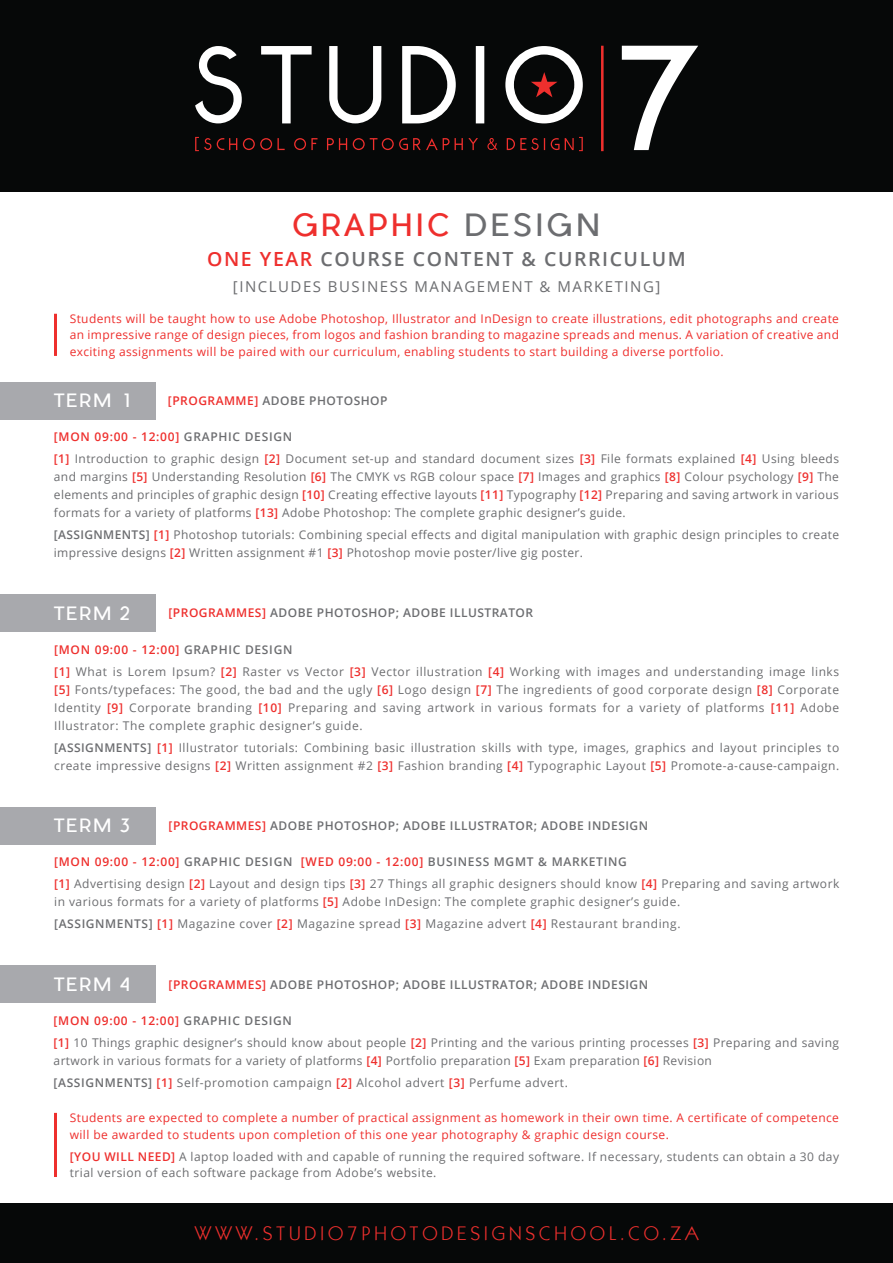
<style>
.page{position:relative;width:893px;height:1263px;background:#fff}
.page>*{position:absolute;margin:0;border:0;box-sizing:border-box;transform-origin:0 0}
.t1{font:30px "Pier Sans";letter-spacing:.08em;color:#ee2f2d}
.t2{font:19.8px "Kabel IT Cby BT";letter-spacing:.2em;color:#ee2f2d}
.t3{font:600 19.5px "Open Sans";letter-spacing:.08em;color:#6c6d70}
.t4{font:18px "Pier Sans";letter-spacing:.08em;color:#fff}
.t5{font:15px "Open Sans";letter-spacing:.1em;color:#6c6d70}
.t6{font:12px/18px "Open Sans";letter-spacing:.04em;color:#6c6d70}
.t7{font:12px/16.5px "Open Sans";letter-spacing:.035em;color:#ee2f2d}
.t8{font:600 12px "Open Sans";letter-spacing:.04em;color:#6c6d70}
.t9{font:600 12px "Open Sans";letter-spacing:.06em;color:#ee2f2d}
.s1{color:#6c6d70}
.s2{color:#ee2f2d}
.s3{font-weight:600;color:#ee2f2d}
.s4{font-weight:600}
</style>
<div class="page">
<div style="left:0;top:1203px;width:893px;height:60px;background:#060808"></div>
<div style="left:0;top:0;width:893px;height:192px;background:#060808"></div>
<svg style="left:195px;top:46px;width:388px;height:77px"></svg>
<hr style="left:601px;top:46px;width:3px;height:105px;background:#ee2f2d">
<svg style="left:621px;top:45px;width:77px;height:106px"></svg>
<svg style="left:195px;top:137px;width:90px;height:14px"></svg>
<svg style="left:294px;top:138px;width:23px;height:12px"></svg>
<svg style="left:327px;top:138px;width:151px;height:12px"></svg>
<svg style="left:507px;top:137px;width:76px;height:14px"></svg>
<svg style="left:487px;top:138px;width:10px;height:12px"></svg>
<div style="left:0;top:382px;width:156px;height:37px;background:#a8a9ad"></div>
<div style="left:0;top:594px;width:156px;height:37px;background:#a8a9ad"></div>
<div style="left:0;top:807px;width:156px;height:37px;background:#a8a9ad"></div>
<div style="left:0;top:965px;width:156px;height:38px;background:#a8a9ad"></div>
<hr style="left:54px;top:314px;width:3px;height:42px;background:#ee2f2d">
<hr style="left:54px;top:1113px;width:3px;height:64px;background:#ee2f2d">
<h1 class="t1" style="left:292px;top:206px;width:310px">GRAPHIC <span class="s1">DESIGN</span></h1>
<h3 class="t3" style="left:207px;top:246px;width:480px"><span class="s2">ONE YEAR</span> COURSE CONTENT &amp; CURRICULUM</h3>
<p class="t5" style="left:233px;top:277px;width:429px">[INCLUDES BUSINESS MANAGEMENT &amp; MARKETING]</p>
<p class="t7" style="left:70px;top:310px;width:771px;text-align:justify">Students will be taught how to use Adobe Photoshop, Illustrator and InDesign to create illustrations, edit photographs and create an impressive range of design pieces, from logos and fashion branding to magazine spreads and menus. A variation of creative and exciting assignments will be paired with our curriculum, enabling students to start building a diverse portfolio.</p>
<h3 class="t4" style="left:54px;top:389px;width:78px">TERM 1</h3>
<p class="t8" style="left:168px;top:393px;width:221px"><span class="s2">[PROGRAMME]</span> ADOBE PHOTOSHOP</p>
<p class="t6" style="left:54px;top:426px;width:787px;line-height:21.9px"><span class="s3">[MON 09:00 - 12:00]</span> <span class="s4">GRAPHIC DESIGN<br></span><span class="s3">[1]</span> Introduction to graphic design <span class="s3">[2]</span> Document set-up and standard document sizes <span class="s3">[3]</span> File formats explained <span class="s3">[4]</span> Using bleeds</p>
<p class="t6" style="left:54px;top:467px;width:787px;text-align:justify">and margins <span class="s3">[5]</span> Understanding Resolution <span class="s3">[6]</span> The CMYK vs RGB colour space <span class="s3">[7]</span> Images and graphics <span class="s3">[8]</span> Colour psychology <span class="s3">[9]</span> The elements and principles of graphic design <span class="s3">[10]</span> Creating effective layouts <span class="s3">[11]</span> Typography <span class="s3">[12]</span> Preparing and saving artwork in various formats for a variety of platforms <span class="s3">[13]</span> Adobe Photoshop: The complete graphic designer’s guide.</p>
<p class="t6" style="left:54px;top:525px;width:787px"><span class="s4">[ASSIGNMENTS]</span> <span class="s3">[1]</span> Photoshop tutorials: Combining special effects and digital manipulation with graphic design principles to create impressive designs <span class="s3">[2]</span> Written assignment #1 <span class="s3">[3]</span> Photoshop movie poster/live gig poster.</p>
<h3 class="t4" style="left:54px;top:602px;width:78px">TERM 2</h3>
<p class="t8" style="left:169px;top:605px;width:366px"><span class="s2">[PROGRAMMES]</span> ADOBE PHOTOSHOP; ADOBE ILLUSTRATOR</p>
<p class="t6" style="left:54px;top:638px;width:787px;line-height:22px"><span class="s3">[MON 09:00 - 12:00]</span> <span class="s4">GRAPHIC DESIGN<br></span><span class="s3">[1]</span> What is Lorem Ipsum? <span class="s3">[2]</span> Raster vs Vector <span class="s3">[3]</span> Vector illustration <span class="s3">[4]</span> Working with images and understanding image links</p>
<p class="t6" style="left:54px;top:680px;width:787px;text-align:justify"><span class="s3">[5]</span> Fonts/typefaces: The good, the bad and the ugly <span class="s3">[6]</span> Logo design <span class="s3">[7]</span> The ingredients of good corporate design <span class="s3">[8]</span> Corporate Identity <span class="s3">[9]</span> Corporate branding <span class="s3">[10]</span> Preparing and saving artwork in various formats for a variety of platforms <span class="s3">[11]</span> Adobe Illustrator: The complete graphic designer’s guide.</p>
<p class="t6" style="left:54px;top:738px;width:787px"><span class="s4">[ASSIGNMENTS]</span> <span class="s3">[1]</span> Illustrator tutorials: Combining basic illustration skills with type, images, graphics and layout principles to create impressive designs <span class="s3">[2]</span> Written assignment #2 <span class="s3">[3]</span> Fashion branding <span class="s3">[4]</span> Typographic Layout <span class="s3">[5]</span> Promote-a-cause-campaign.</p>
<h3 class="t4" style="left:54px;top:814px;width:78px">TERM 3</h3>
<p class="t8" style="left:169px;top:817px;width:481px"><span class="s2">[PROGRAMMES]</span> ADOBE PHOTOSHOP; ADOBE ILLUSTRATOR; ADOBE INDESIGN</p>
<p class="t6" style="left:54px;top:850px;width:787px;line-height:21.9px"><span class="s3">[MON 09:00 - 12:00]</span> <span class="s4">GRAPHIC DESIGN</span> <span class="s3">[WED 09:00 - 12:00]</span> <span class="s4">BUSINESS MGMT &amp; MARKETING<br></span><span class="s3">[1]</span> Advertising design <span class="s3">[2]</span> Layout and design tips <span class="s3">[3]</span> 27 Things all graphic designers should know <span class="s3">[4]</span> Preparing and saving artwork</p>
<p class="t6" style="left:54px;top:892px;width:627px">in various formats for a variety of platforms <span class="s3">[5]</span> Adobe InDesign: The complete graphic designer’s guide.</p>
<p class="t6" style="left:54px;top:914px;width:628px"><span class="s4">[ASSIGNMENTS]</span> <span class="s3">[1]</span> Magazine cover <span class="s3">[2]</span> Magazine spread <span class="s3">[3]</span> Magazine advert <span class="s3">[4]</span> Restaurant branding.</p>
<h3 class="t4" style="left:54px;top:973px;width:78px">TERM 4</h3>
<p class="t8" style="left:169px;top:976px;width:481px"><span class="s2">[PROGRAMMES]</span> ADOBE PHOTOSHOP; ADOBE ILLUSTRATOR; ADOBE INDESIGN</p>
<p class="t9" style="left:54px;top:1012px;width:240px">[MON 09:00 - 12:00] <span class="s1">GRAPHIC DESIGN</span></p>
<p class="t6" style="left:54px;top:1033px;width:787px"><span class="s3">[1]</span> 10 Things graphic designer’s should know about people <span class="s3">[2]</span> Printing and the various printing processes <span class="s3">[3]</span> Preparing and saving artwork in various formats for a variety of platforms <span class="s3">[4]</span> Portfolio preparation <span class="s3">[5]</span> Exam preparation <span class="s3">[6]</span> Revision</p>
<p class="t6" style="left:54px;top:1073px;width:516px"><span class="s4">[ASSIGNMENTS]</span> <span class="s3">[1]</span> Self-promotion campaign <span class="s3">[2]</span> Alcohol advert <span class="s3">[3]</span> Perfume advert.</p>
<p class="t7" style="left:70px;top:1109px;width:771px">Students are expected to complete a number of practical assignment as homework in their own time. A certificate of competence will be awarded to students upon completion of this one year photography &amp; graphic design course.</p>
<p class="t6" style="left:70px;top:1147px;width:771px;line-height:16.5px"><span class="s3">[YOU WILL NEED]</span> A laptop loaded with and capable of running the required software. If necessary, students can obtain a 30 day trial version of each software package from Adobe’s website.</p>
<h2 class="t2" style="left:195px;top:1220px;width:505px">WWW.STUDIO7PHOTODESIGNSCHOOL.CO.ZA</h2>
</div>
